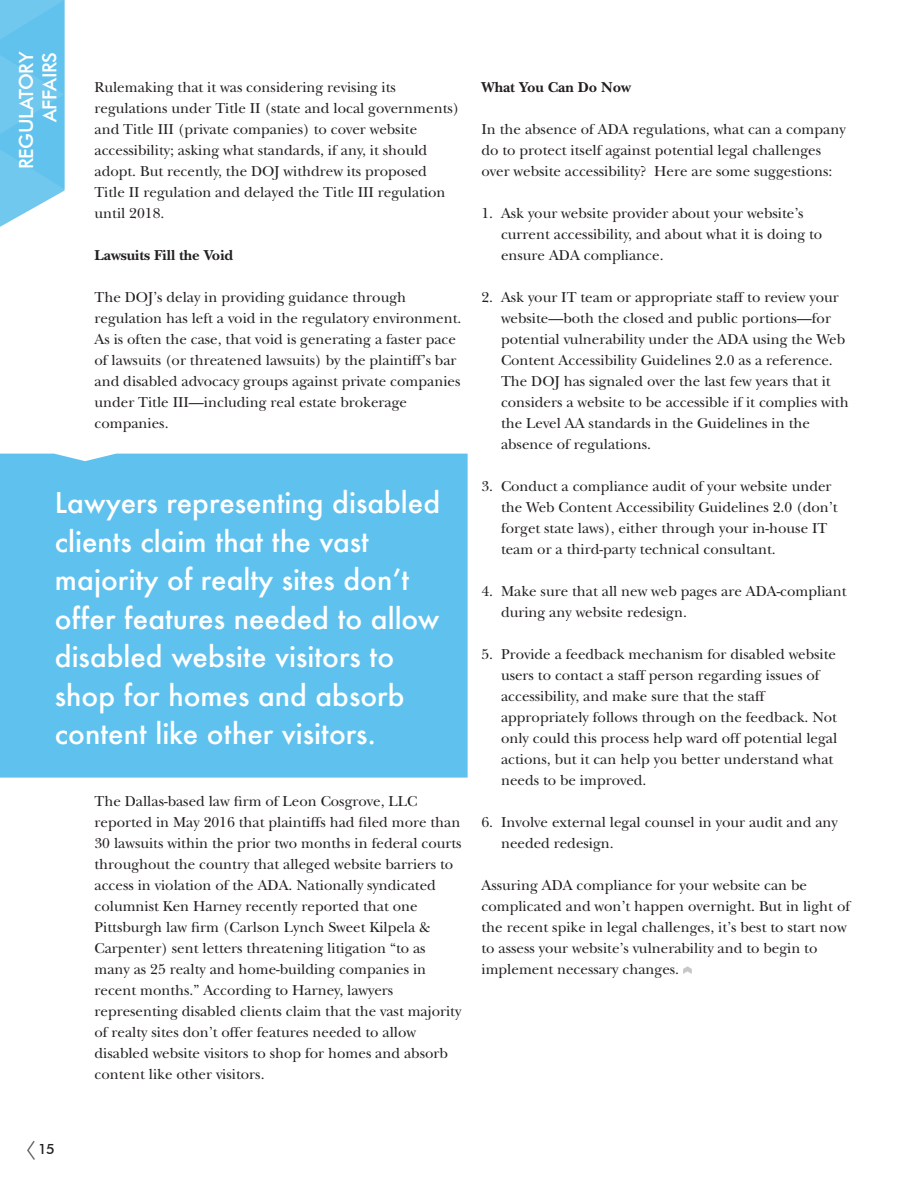
<style>
.page{position:relative;width:918px;height:1188px;background:#fff}
.page>*{position:absolute;margin:0;border:0;box-sizing:border-box;transform-origin:0 0}
.t1{font:500 27.9px/38.4px "Futura";color:#fff}
.t2{font:500 19.5px/23.4px "Futura BT";letter-spacing:-.02em;color:#fff;text-align:right}
.t3{font:15px/21px "New Baskerville";color:#231f20}
.t4{font:700 15px "New Baskerville";color:#231f20}
.t5{font:500 14.25px "Futura BT";color:#231f20}
</style>
<div class="page">
<svg style="left:27px;top:1141px;width:8px;height:19px"></svg>
<svg style="left:0;top:0;width:65px;height:227px;background:#75c9ef"></svg>
<div style="left:0;top:454px;width:468px;height:324px;background:#5fc2ee"></div>
<p class="t2" style="left:14px;top:169px;width:119px;rotate:-90deg">REGULATORY<br>AFFAIRS</p>
<p class="t3" style="left:94px;top:77px;width:367px">Rulemaking that it was considering revising its regulations under Title II (state and local governments) and Title III (private companies) to cover website accessibility; asking what standards, if any, it should adopt. But recently, the DOJ withdrew its proposed Title II regulation and delayed the Title III regulation until 2018.</p>
<p class="t4" style="left:94px;top:246px;width:140px">Lawsuits Fill the Void</p>
<p class="t3" style="left:94px;top:287px;width:368px">The DOJ’s delay in providing guidance through regulation has left a void in the regulatory environment.<br>As is often the case, that void is generating a faster pace of lawsuits (or threatened lawsuits) by the plaintiff’s bar and disabled advocacy groups against private companies under Title III—including real estate brokerage companies.</p>
<p class="t1" style="left:55px;top:483px;width:387px">Lawyers representing disabled clients claim that the vast majority of realty sites don’t offer features needed to allow disabled website visitors to shop for homes and absorb content like other visitors.</p>
<p class="t3" style="left:94px;top:791px;width:369px">The Dallas-based law firm of Leon Cosgrove, LLC reported in May 2016 that plaintiffs had filed more than 30 lawsuits within the prior two months in federal courts throughout the country that alleged website barriers to access in violation of the ADA. Nationally syndicated columnist Ken Harney recently reported that one Pittsburgh law firm (Carlson Lynch Sweet Kilpela &amp; Carpenter) sent letters threatening litigation “to as many as 25 realty and home-building companies in recent months.” According to Harney, lawyers representing disabled clients claim that the vast majority of realty sites don’t offer features needed to allow disabled website visitors to shop for homes and absorb content like other visitors.</p>
<p class="t4" style="left:482px;top:78px;width:151px">What You Can Do Now</p>
<p class="t3" style="left:482px;top:119px;width:366px">In the absence of ADA regulations, what can a company do to protect itself against potential legal challenges over website accessibility? Here are some suggestions:</p>
<p class="t3" style="left:501px;top:203px;width:323px;text-indent:-20px">1. Ask your website provider about your website’s current accessibility, and about what it is doing to ensure ADA compliance.</p>
<p class="t3" style="left:501px;top:287px;width:349px;text-indent:-20px">2. Ask your IT team or appropriate staff to review your website—both the closed and public portions—for potential vulnerability under the ADA using the Web Content Accessibility Guidelines 2.0 as a reference.<br>The DOJ has signaled over the last few years that it considers a website to be accessible if it complies with the Level AA standards in the Guidelines in the absence of regulations.</p>
<p class="t3" style="left:501px;top:476px;width:338px;text-indent:-20px">3. Conduct a compliance audit of your website under the Web Content Accessibility Guidelines 2.0 (don’t forget state laws), either through your in-house IT team or a third-party technical consultant.</p>
<p class="t3" style="left:501px;top:581px;width:347px;text-indent:-20px">4. Make sure that all new web pages are ADA-compliant during any website redesign.</p>
<p class="t3" style="left:501px;top:644px;width:338px;text-indent:-20px">5. Provide a feedback mechanism for disabled website users to contact a staff person regarding issues of accessibility, and make sure that the staff appropriately follows through on the feedback. Not only could this process help ward off potential legal actions, but it can help you better understand what needs to be improved.</p>
<p class="t3" style="left:501px;top:812px;width:338px;text-indent:-20px">6. Involve external legal counsel in your audit and any needed redesign.</p>
<p class="t3" style="left:482px;top:875px;width:370px">Assuring ADA compliance for your website can be complicated and won’t happen overnight. But in light of the recent spike in legal challenges, it’s best to start now to assess your website’s vulnerability and to begin to implement necessary changes.</p>
<p class="t5" style="left:38px;top:1140px;width:18px">15</p>
</div>
